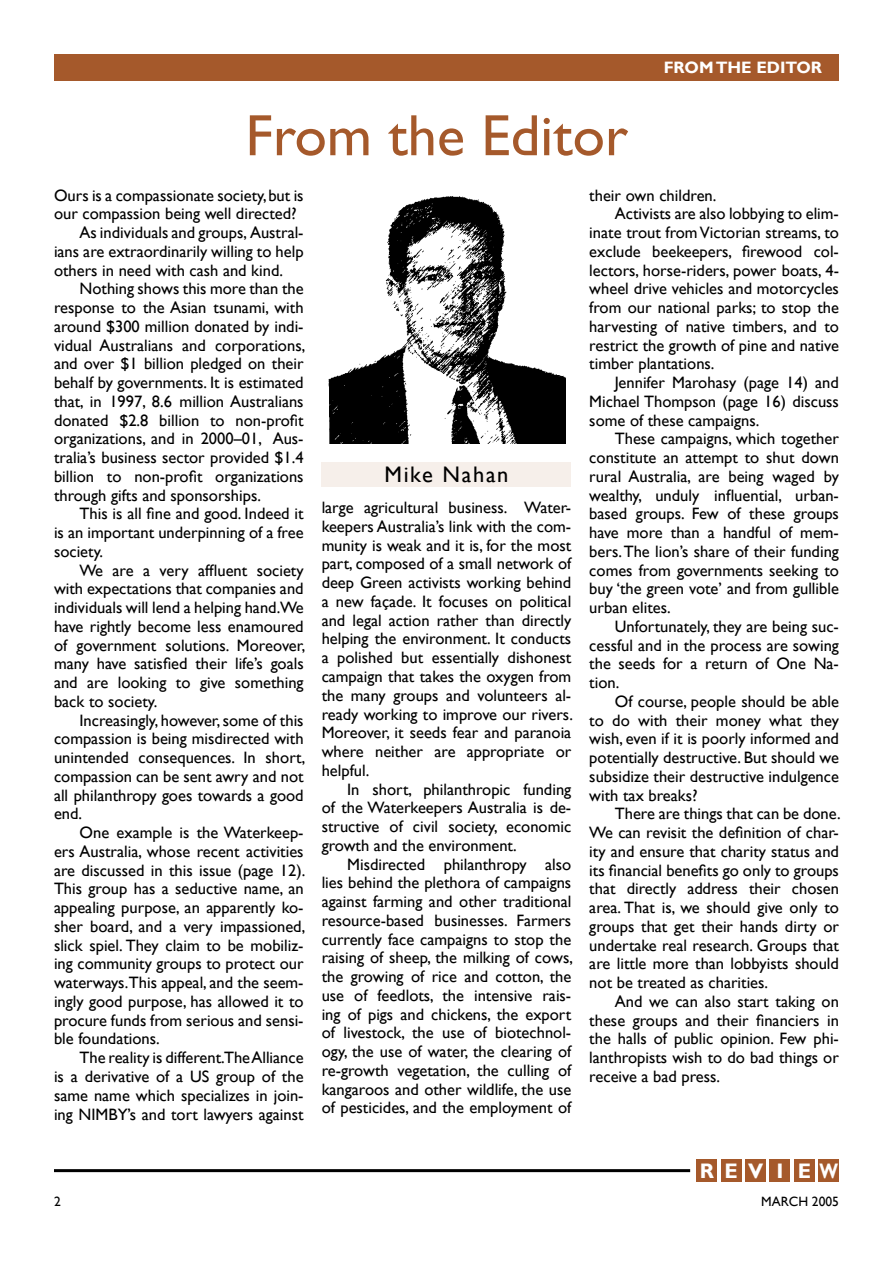
<style>
.page{position:relative;width:893px;height:1263px;background:#fff}
.page>*{position:absolute;margin:0;border:0;box-sizing:border-box;transform-origin:0 0}
.t1{font:58.5px "Gill Sans";color:#a5592b}
.t2{font:22.5px "Gill Sans";letter-spacing:.075em;color:#000}
.t3{font:700 21px "Gill Sans";color:#fff}
.t4{font:16.5px/18.8px "Gill Sans";color:#000;text-align:justify}
.t5{font:700 16.5px "Gill Sans";color:#fff}
.t6{font:13.5px "Gill Sans";color:#000}
</style>
<div class="page">
<div style="left:696px;top:1159px;width:21px;height:23px;background:#a5592b"></div>
<div style="left:721px;top:1159px;width:20px;height:23px;background:#a5592b"></div>
<div style="left:745px;top:1159px;width:21px;height:23px;background:#a5592b"></div>
<div style="left:770px;top:1159px;width:20px;height:23px;background:#a5592b"></div>
<div style="left:794px;top:1159px;width:21px;height:23px;background:#a5592b"></div>
<div style="left:818px;top:1159px;width:21px;height:23px;background:#a5592b"></div>
<hr style="left:54px;top:1169px;width:636px;height:3px;background:#000">
<div style="left:54px;top:54px;width:785px;height:27px;background:#a5592b"></div>
<img style="left:328px;top:196px;width:237px;height:248px">
<div style="left:322px;top:462px;width:249px;height:25px;background:#f6efea"></div>
<p class="t1" style="left:245px;top:102px;width:384px">From the Editor</p>
<p class="t5" style="left:664px;top:58px;width:160px">FROM THE EDITOR</p>
<p class="t4" style="left:54px;top:186px;width:251px">Ours is a compassionate society, but is our compassion being well directed?</p>
<p class="t4" style="left:54px;top:223px;width:251px;text-indent:26px">As individuals and groups, Austral&shy;ians are extraordinarily willing to help others in need with cash and kind.</p>
<p class="t4" style="left:54px;top:280px;width:253px;text-indent:26px">Nothing shows this more than the response to the Asian tsunami, with around $300 million donated by indi&shy;vidual Australians and corporations, and over $1 billion pledged on their behalf by governments. It is estimated that, in 1997, 8.6 million Australians donated $2.8 billion to non-profit organizations, and in 2000–01, Aus&shy;tralia’s business sector provided $1.4 billion to non-profit organizations through gifts and sponsorships.</p>
<p class="t4" style="left:54px;top:505px;width:251px;text-indent:26px">This is all fine and good. Indeed it is an important underpinning of a free society.</p>
<p class="t4" style="left:54px;top:561px;width:253px;text-indent:26px">We are a very affluent society with expectations that companies and individuals will lend a helping hand.We have rightly become less enamoured of government solutions. Moreover, many have satisfied their life’s goals and are looking to give something back to society.</p>
<p class="t4" style="left:54px;top:711px;width:253px;text-indent:26px">Increasingly, however, some of this compassion is being misdirected with unintended consequences. In short, compassion can be sent awry and not all philanthropy goes towards a good end.</p>
<p class="t4" style="left:54px;top:823px;width:253px;text-indent:26px">One example is the Waterkeep&shy;ers Australia, whose recent activities are discussed in this issue (page 12).<br>This group has a seductive name, an appealing purpose, an apparently ko&shy;sher board, and a very impassioned, slick spiel. They claim to be mobiliz&shy;ing community groups to protect our waterways.This appeal, and the seem&shy;ingly good purpose, has allowed it to procure funds from serious and sensi&shy;ble foundations.</p>
<p class="t4" style="left:54px;top:1048px;width:251px;text-indent:26px">The reality is different.The Alliance is a derivative of a US group of the same name which specializes in join&shy;ing NIMBY’s and tort lawyers against</p>
<p class="t2" style="left:384px;top:462px;width:126px">Mike Nahan</p>
<p class="t4" style="left:322px;top:499px;width:253px">large agricultural business. Water&shy;keepers Australia’s link with the com&shy;munity is weak and it is, for the most part, composed of a small network of deep Green activists working behind a new façade. It focuses on political and legal action rather than directly helping the environment. It conducts a polished but essentially dishonest campaign that takes the oxygen from the many groups and volunteers al&shy;ready working to improve our rivers.<br>Moreover, it seeds fear and paranoia where neither are appropriate or helpful.</p>
<p class="t4" style="left:322px;top:780px;width:251px;text-indent:26px">In short, philanthropic funding of the Waterkeepers Australia is de&shy;structive of civil society, economic growth and the environment.</p>
<p class="t4" style="left:322px;top:855px;width:253px;text-indent:26px">Misdirected philanthropy also lies behind the plethora of campaigns against farming and other traditional resource-based businesses. Farmers currently face campaigns to stop the raising of sheep, the milking of cows, the growing of rice and cotton, the use of feedlots, the intensive rais&shy;ing of pigs and chickens, the export of livestock, the use of biotechnol&shy;ogy, the use of water, the clearing of re-growth vegetation, the culling of kangaroos and other wildlife, the use of pesticides, and the employment of</p>
<p class="t4" style="left:589px;top:186px;width:129px">their own children.</p>
<p class="t4" style="left:589px;top:205px;width:251px;text-indent:26px">Activists are also lobbying to elim&shy;inate trout from Victorian streams, to exclude beekeepers, firewood col&shy;lectors, horse-riders, power boats, 4- wheel drive vehicles and motorcycles from our national parks; to stop the harvesting of native timbers, and to restrict the growth of pine and native timber plantations.</p>
<p class="t4" style="left:589px;top:373px;width:251px;text-indent:26px">Jennifer Marohasy (page 14) and Michael Thompson (page 16) discuss some of these campaigns.</p>
<p class="t4" style="left:589px;top:430px;width:251px;text-indent:26px">These campaigns, which together constitute an attempt to shut down rural Australia, are being waged by wealthy, unduly influential, urban&shy;based groups. Few of these groups have more than a handful of mem&shy;bers. The lion’s share of their funding comes from governments seeking to buy ‘the green vote’ and from gullible urban elites.</p>
<p class="t4" style="left:589px;top:617px;width:251px;text-indent:26px">Unfortunately, they are being suc&shy;cessful and in the process are sowing the seeds for a return of One Na&shy;tion.</p>
<p class="t4" style="left:589px;top:692px;width:251px;text-indent:26px">Of course, people should be able to do with their money what they wish, even if it is poorly informed and potentially destructive. But should we subsidize their destructive indulgence with tax breaks?</p>
<p class="t4" style="left:589px;top:805px;width:253px;text-indent:26px">There are things that can be done.<br>We can revisit the definition of char&shy;ity and ensure that charity status and its financial benefits go only to groups that directly address their chosen area. That is, we should give only to groups that get their hands dirty or undertake real research. Groups that are little more than lobbyists should not be treated as charities.</p>
<p class="t4" style="left:589px;top:992px;width:251px;text-indent:26px">And we can also start taking on these groups and their financiers in the halls of public opinion. Few phi&shy;lanthropists wish to do bad things or receive a bad press.</p>
<p class="t3" style="left:700px;top:1158px;width:16px">R</p>
<p class="t3" style="left:724px;top:1158px;width:15px">E</p>
<p class="t3" style="left:748px;top:1158px;width:17px">V</p>
<p class="t3" style="left:776px;top:1158px;width:8px">I</p>
<p class="t3" style="left:798px;top:1158px;width:42px">E W</p>
<p class="t6" style="left:54px;top:1193px;width:8px">2</p>
<p class="t6" style="left:761px;top:1193px;width:79px">MARCH 2005</p>
</div>
